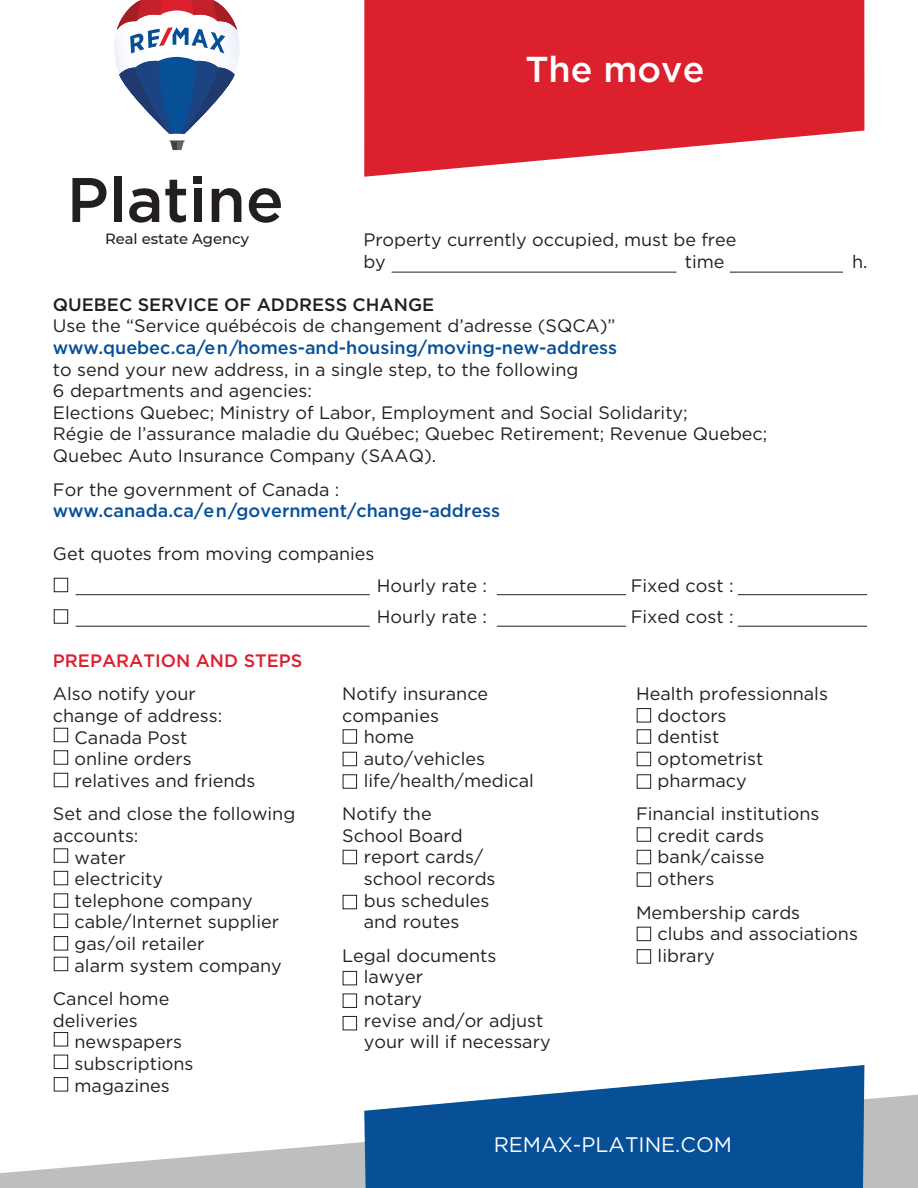
<style>
.page{position:relative;width:918px;height:1188px;background:#fff}
.page>*{position:absolute;margin:0;border:0;box-sizing:border-box;transform-origin:0 0}
.t1{font:500 36px "Gotham";color:#fff}
.t2{font:21px "Gotham";color:#fff}
.t3{font:18px/21.6px "Gotham";color:#231f20}
.t4{font:500 18px "Gotham";color:#075097}
.t5{font:500 18px "Gotham";color:#231f20}
.t6{font:500 18px "Gotham";color:#dc202e}
.t7{font:500 14.85px "Montserrat";color:#231f20}
</style>
<div class="page">
<div style="left:54px;top:1032px;width:14px;height:14px;border:1px solid #231f20"></div>
<div style="left:54px;top:1055px;width:14px;height:14px;border:1px solid #231f20"></div>
<div style="left:54px;top:1077px;width:14px;height:14px;border:1px solid #231f20"></div>
<svg style="left:0;top:1095px;width:918px;height:93px"></svg>
<svg style="left:364px;top:1065px;width:500px;height:123px;fill:#075097"></svg>
<svg style="left:364px;top:0;width:500px;height:177px;background:#e03d49"></svg>
<div style="left:54px;top:578px;width:14px;height:14px;border:1px solid #231f20"></div>
<div style="left:54px;top:728px;width:14px;height:14px;border:1px solid #231f20"></div>
<div style="left:54px;top:750px;width:14px;height:15px;border:1px solid #231f20"></div>
<div style="left:54px;top:773px;width:14px;height:14px;border:1px solid #231f20"></div>
<div style="left:343px;top:729px;width:14px;height:15px;border:1px solid #231f20"></div>
<div style="left:343px;top:752px;width:14px;height:14px;border:1px solid #231f20"></div>
<div style="left:343px;top:774px;width:14px;height:15px;border:1px solid #231f20"></div>
<div style="left:637px;top:729px;width:14px;height:15px;border:1px solid #231f20"></div>
<div style="left:637px;top:708px;width:14px;height:14px;border:1px solid #231f20"></div>
<div style="left:637px;top:752px;width:14px;height:14px;border:1px solid #231f20"></div>
<div style="left:637px;top:774px;width:14px;height:15px;border:1px solid #231f20"></div>
<div style="left:637px;top:827px;width:14px;height:15px;border:1px solid #231f20"></div>
<div style="left:637px;top:850px;width:14px;height:14px;border:1px solid #231f20"></div>
<div style="left:637px;top:872px;width:14px;height:15px;border:1px solid #231f20"></div>
<div style="left:637px;top:927px;width:14px;height:14px;border:1px solid #231f20"></div>
<div style="left:637px;top:949px;width:14px;height:15px;border:1px solid #231f20"></div>
<div style="left:343px;top:971px;width:14px;height:14px;border:1px solid #231f20"></div>
<div style="left:343px;top:994px;width:14px;height:14px;border:1px solid #231f20"></div>
<div style="left:343px;top:1016px;width:14px;height:14px;border:1px solid #231f20"></div>
<div style="left:343px;top:850px;width:14px;height:14px;border:1px solid #231f20"></div>
<div style="left:343px;top:895px;width:14px;height:14px;border:1px solid #231f20"></div>
<div style="left:54px;top:848px;width:14px;height:15px;border:1px solid #231f20"></div>
<div style="left:54px;top:871px;width:14px;height:14px;border:1px solid #231f20"></div>
<div style="left:54px;top:893px;width:14px;height:15px;border:1px solid #231f20"></div>
<div style="left:54px;top:914px;width:14px;height:14px;border:1px solid #231f20"></div>
<div style="left:54px;top:936px;width:14px;height:14px;border:1px solid #231f20"></div>
<div style="left:54px;top:957px;width:14px;height:14px;border:1px solid #231f20"></div>
<hr style="left:76px;top:594px;width:294px;height:1px;background:#231f20">
<hr style="left:497px;top:594px;width:129px;height:1px;background:#231f20">
<hr style="left:738px;top:594px;width:129px;height:1px;background:#231f20">
<hr style="left:392px;top:272px;width:284px;height:1px;background:#231f20">
<hr style="left:730px;top:272px;width:113px;height:1px;background:#231f20">
<div style="left:54px;top:609px;width:14px;height:15px;border:1px solid #231f20"></div>
<hr style="left:76px;top:626px;width:294px;height:1px;background:#231f20">
<hr style="left:497px;top:626px;width:129px;height:1px;background:#231f20">
<hr style="left:738px;top:626px;width:129px;height:1px;background:#231f20">
<svg style="left:114px;top:0;width:126px;height:151px"></svg>
<div style="left:194px;top:177px;width:8px;height:7px;background:#231f20"></div>
<svg style="left:249px;top:188px;width:32px;height:35px"></svg>
<div style="left:194px;top:189px;width:8px;height:33px;background:#231f20"></div>
<svg style="left:129px;top:188px;width:30px;height:35px"></svg>
<svg style="left:212px;top:188px;width:29px;height:34px"></svg>
<div style="left:114px;top:176px;width:8px;height:46px;background:#231f20"></div>
<svg style="left:165px;top:180px;width:21px;height:43px"></svg>
<svg style="left:72px;top:178px;width:34px;height:44px"></svg>
<p class="t7" style="left:105px;top:228px;width:145px">Real estate Agency</p>
<h1 class="t1" style="left:525px;top:46px;width:181px">The move</h1>
<p class="t3" style="left:363px;top:229px;width:375px">Property currently occupied, must be free by</p>
<p class="t3" style="left:685px;top:250px;width:41px">time</p>
<p class="t3" style="left:852px;top:250px;width:17px">h.</p>
<p class="t5" style="left:53px;top:293px;width:383px">QUEBEC SERVICE OF ADDRESS CHANGE</p>
<p class="t3" style="left:53px;top:315px;width:564px">Use the “Service québécois de changement d’adresse (SQCA)”</p>
<p class="t4" style="left:53px;top:336px;width:566px">www.quebec.ca/en/homes-and-housing/moving-new-address</p>
<p class="t3" style="left:53px;top:358px;width:716px">to send your new address, in a single step, to the following<br>6 departments and agencies:<br>Elections Quebec; Ministry of Labor, Employment and Social Solidarity;<br>Régie de l’assurance maladie du Québec; Quebec Retirement; Revenue Quebec; Quebec Auto Insurance Company (SAAQ).</p>
<p class="t3" style="left:53px;top:478px;width:288px">For the government of Canada :</p>
<p class="t4" style="left:53px;top:499px;width:449px">www.canada.ca/en/government/change-address</p>
<p class="t3" style="left:53px;top:543px;width:323px">Get quotes from moving companies</p>
<p class="t3" style="left:377px;top:574px;width:112px">Hourly rate :</p>
<p class="t3" style="left:631px;top:574px;width:104px">Fixed cost :</p>
<p class="t3" style="left:377px;top:606px;width:112px">Hourly rate :</p>
<p class="t3" style="left:631px;top:606px;width:104px">Fixed cost :</p>
<p class="t6" style="left:53px;top:649px;width:251px">PREPARATION AND STEPS</p>
<p class="t3" style="left:53px;top:683px;width:144px">Also notify your</p>
<p class="t3" style="left:53px;top:704px;width:171px">change of address:</p>
<p class="t3" style="left:75px;top:726px;width:114px">Canada Post</p>
<p class="t3" style="left:75px;top:748px;width:119px">online orders</p>
<p class="t3" style="left:75px;top:769px;width:182px">relatives and friends</p>
<p class="t3" style="left:53px;top:803px;width:244px">Set and close the following</p>
<p class="t3" style="left:53px;top:824px;width:87px">accounts:</p>
<p class="t3" style="left:75px;top:846px;width:53px">water</p>
<p class="t3" style="left:75px;top:868px;width:90px">electricity</p>
<p class="t3" style="left:75px;top:889px;width:180px">telephone company</p>
<p class="t3" style="left:75px;top:911px;width:206px">cable/Internet supplier</p>
<p class="t3" style="left:75px;top:932px;width:132px">gas/oil retailer</p>
<p class="t3" style="left:75px;top:954px;width:209px">alarm system company</p>
<p class="t3" style="left:53px;top:988px;width:118px">Cancel home deliveries</p>
<p class="t3" style="left:75px;top:1031px;width:120px">newspapers subscriptions magazines</p>
<p class="t3" style="left:342px;top:683px;width:148px">Notify insurance</p>
<p class="t3" style="left:342px;top:704px;width:98px">companies</p>
<p class="t3" style="left:364px;top:726px;width:52px">home</p>
<p class="t3" style="left:364px;top:747px;width:123px">auto/vehicles</p>
<p class="t3" style="left:364px;top:769px;width:172px">life/health/medical</p>
<p class="t3" style="left:342px;top:803px;width:91px">Notify the</p>
<p class="t3" style="left:342px;top:824px;width:122px">School Board</p>
<p class="t3" style="left:364px;top:846px;width:121px">report cards/</p>
<p class="t3" style="left:364px;top:867px;width:133px">school records</p>
<p class="t3" style="left:364px;top:889px;width:127px">bus schedules</p>
<p class="t3" style="left:364px;top:911px;width:97px">and routes</p>
<p class="t3" style="left:364px;top:944px;width:188px;text-indent:-22px">Legal documents lawyer<br>notary<br>revise and/or adjust your will if necessary</p>
<p class="t3" style="left:658px;top:683px;width:172px;text-indent:-22px">Health professionnals doctors<br>dentist optometrist pharmacy</p>
<p class="t3" style="left:658px;top:803px;width:163px;text-indent:-22px">Financial institutions credit cards bank/caisse others</p>
<p class="t3" style="left:658px;top:901px;width:202px;text-indent:-22px">Membership cards<br>clubs and associations library</p>
<p class="t2" style="left:494px;top:1131px;width:240px">REMAX-PLATINE.COM</p>
</div>
